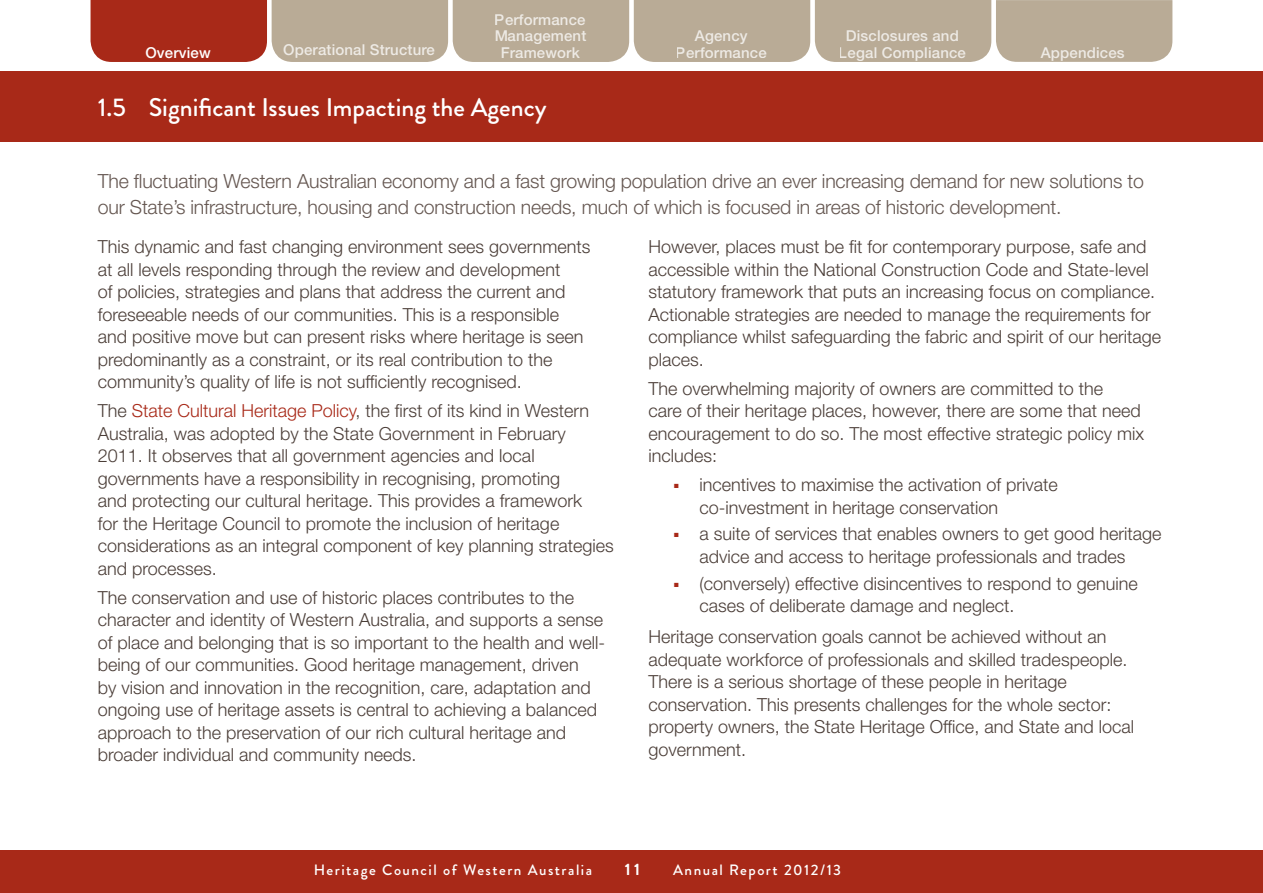
<style>
.page{position:relative;width:1263px;height:893px;background:#fff}
.page>*{position:absolute;margin:0;border:0;box-sizing:border-box;transform-origin:0 0}
.t1{font:500 25.5px "Brandon Grotesque";color:#fff}
.t2{font:300 19.5px/25.5px "Helvetica Neue LT Std";letter-spacing:-.01em;color:#655751}
.t3{font:300 18px/22.5px "Helvetica Neue LT Std";color:#4b3e38}
.t4{font:700 16.5px "Brandon Grotesque";color:#fff}
.t5{font:500 15px/16.5px "Helvetica Neue LT Std";letter-spacing:.01em;color:#fff;text-align:center}
.t6{font:500 15px "Brandon Grotesque";letter-spacing:.1em;color:#fff}
.s1{color:#a82918}
</style>
<div class="page">
<div style="left:0;top:850px;width:1263px;height:43px;background:#a82918"></div>
<div style="left:0;top:72px;width:1263px;height:70px;background:#a82918"></div>
<svg style="left:91px;top:0;width:1081px;height:62px;background:#b89985"></svg>
<p class="t5" style="left:494px;top:11px;width:94px">Performance<br>Management<br>Framework</p>
<p class="t5" style="left:676px;top:27px;width:92px">Agency<br>Performance</p>
<p class="t5" style="left:846px;top:27px;width:114px">Disclosures and</p>
<p class="t5" style="left:283px;top:41px;width:153px">Operational Structure</p>
<p class="t5" style="left:145px;top:44px;width:67px">Overview</p>
<p class="t5" style="left:839px;top:44px;width:129px">Legal Compliance</p>
<h1 class="t1" style="left:98px;top:89px;width:450px">1.5 Significant Issues Impacting the Agency</h1>
<p class="t5" style="left:1041px;top:44px;width:85px">Appendices</p>
<p class="t2" style="left:98px;top:168px;width:1047px">The fluctuating Western Australian economy and a fast growing population drive an ever increasing demand for new solutions to our State’s infrastructure, housing and construction needs, much of which is focused in areas of historic development.</p>
<p class="t3" style="left:98px;top:235px;width:494px">This dynamic and fast changing environment sees governments at all levels responding through the review and development<br>of policies, strategies and plans that address the current and foreseeable needs of our communities. This is a responsible and positive move but can present risks where heritage is seen predominantly as a constraint, or its real contribution to the community’s quality of life is not sufficiently recognised.</p>
<p class="t3" style="left:98px;top:399px;width:518px">The <span class="s1">State Cultural Heritage Policy</span>, the first of its kind in Western Australia, was adopted by the State Government in February 2011. It observes that all government agencies and local governments have a responsibility in recognising, promoting<br>and protecting our cultural heritage. This provides a framework<br>for the Heritage Council to promote the inclusion of heritage considerations as an integral component of key planning strategies and processes.</p>
<p class="t3" style="left:98px;top:585px;width:509px">The conservation and use of historic places contributes to the character and identity of Western Australia, and supports a sense of place and belonging that is so important to the health and well&shy;being of our communities. Good heritage management, driven<br>by vision and innovation in the recognition, care, adaptation and ongoing use of heritage assets is central to achieving a balanced approach to the preservation of our rich cultural heritage and broader individual and community needs.</p>
<p class="t3" style="left:648px;top:235px;width:514px">However, places must be fit for contemporary purpose, safe and accessible within the National Construction Code and State-level statutory framework that puts an increasing focus on compliance.<br>Actionable strategies are needed to manage the requirements for compliance whilst safeguarding the fabric and spirit of our heritage places.</p>
<p class="t3" style="left:648px;top:377px;width:497px">The overwhelming majority of owners are committed to the<br>care of their heritage places, however, there are some that need encouragement to do so. The most effective strategic policy mix includes:</p>
<p class="t3" style="left:699px;top:473px;width:360px;text-indent:-26px"><sup>■</sup> incentives to maximise the activation of private co-investment in heritage conservation</p>
<p class="t3" style="left:674px;top:522px;width:489px;text-align:center"><sup>■</sup> a suite of services that enables owners to get good heritage advice and access to heritage professionals and trades</p>
<p class="t3" style="left:699px;top:571px;width:440px;text-indent:-26px"><sup>■</sup> (conversely) effective disincentives to respond to genuine cases of deliberate damage and neglect.</p>
<p class="t3" style="left:648px;top:625px;width:487px">Heritage conservation goals cannot be achieved without an adequate workforce of professionals and skilled tradespeople.<br>There is a serious shortage of these people in heritage conservation. This presents challenges for the whole sector: property owners, the State Heritage Office, and State and local government.</p>
<p class="t6" style="left:314px;top:860px;width:280px">Heritage Council of Western Australia</p>
<p class="t4" style="left:625px;top:858px;width:17px">11</p>
<p class="t6" style="left:673px;top:860px;width:170px">Annual Report 2012/13</p>
</div>
